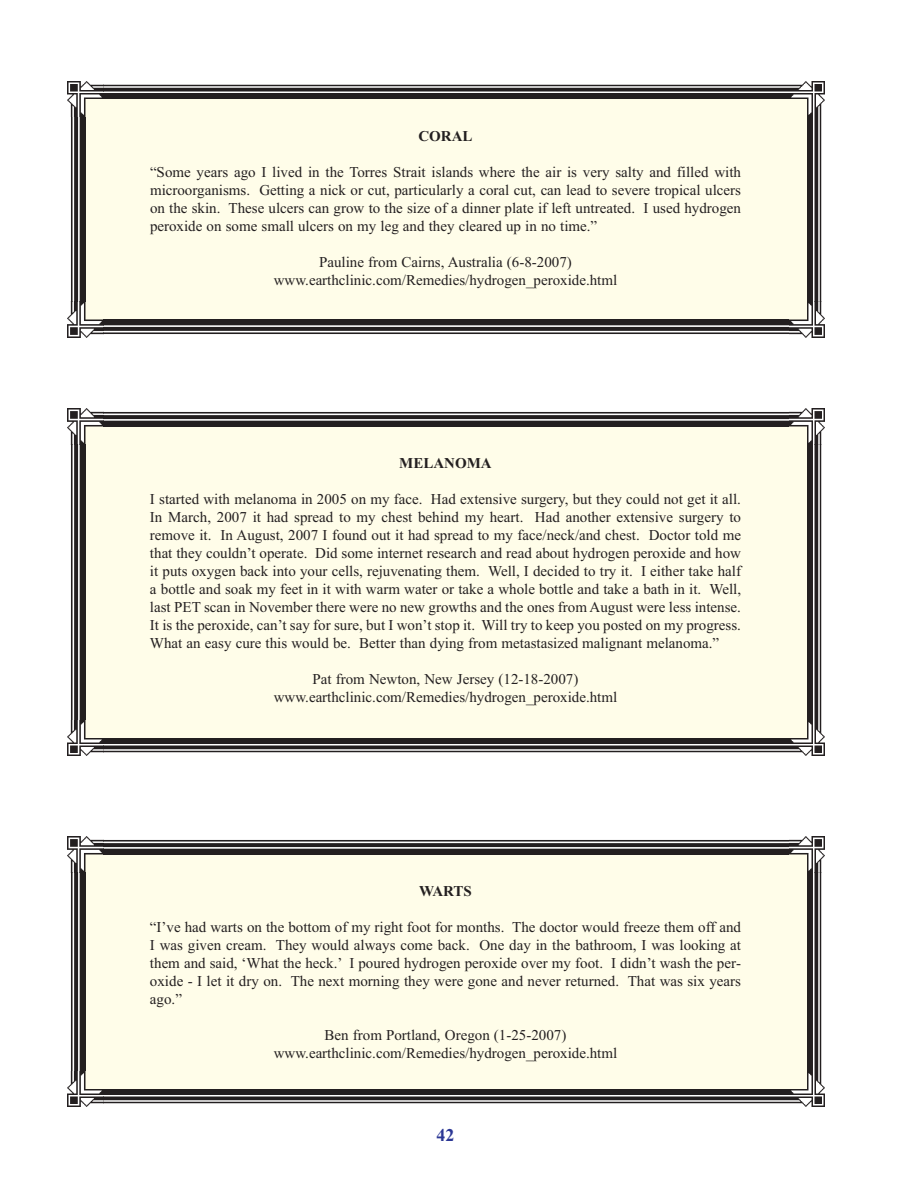
<style>
.page{position:relative;width:918px;height:1188px;background:#fff}
.page>*{position:absolute;margin:0;border:0;box-sizing:border-box;transform-origin:0 0}
.t1{font:700 18px "Times New Roman";color:#2b3795}
.t2{font:15px/18px "Times New Roman";color:#231f20;text-align:justify}
.t3{font:700 15px "Times New Roman";color:#231f20}
</style>
<div class="page">
<div style="left:86px;top:99px;width:721px;height:221px;background:#fffde9"></div>
<img style="left:68px;top:81px;width:36px;height:36px">
<img style="left:104px;top:84px;width:685px;height:15px">
<img style="left:789px;top:81px;width:36px;height:36px">
<img style="left:807px;top:117px;width:15px;height:185px">
<img style="left:789px;top:302px;width:36px;height:36px">
<img style="left:104px;top:320px;width:685px;height:14px">
<img style="left:68px;top:302px;width:36px;height:36px">
<img style="left:70px;top:117px;width:16px;height:185px">
<div style="left:86px;top:427px;width:721px;height:311px;background:#fffde9"></div>
<img style="left:68px;top:409px;width:36px;height:36px">
<img style="left:104px;top:412px;width:685px;height:15px">
<img style="left:789px;top:409px;width:36px;height:36px">
<img style="left:807px;top:445px;width:15px;height:275px">
<img style="left:789px;top:720px;width:36px;height:36px">
<img style="left:104px;top:738px;width:685px;height:15px">
<img style="left:68px;top:720px;width:36px;height:36px">
<img style="left:71px;top:445px;width:15px;height:275px">
<div style="left:86px;top:854px;width:721px;height:235px;background:#fffde9"></div>
<img style="left:68px;top:836px;width:36px;height:36px">
<img style="left:104px;top:840px;width:685px;height:14px">
<img style="left:789px;top:836px;width:36px;height:36px">
<img style="left:807px;top:872px;width:15px;height:199px">
<img style="left:789px;top:1071px;width:36px;height:36px">
<img style="left:104px;top:1089px;width:685px;height:15px">
<img style="left:68px;top:1071px;width:36px;height:36px">
<img style="left:70px;top:872px;width:16px;height:199px">
<p class="t3" style="left:418px;top:131px;width:56px">CORAL</p>
<p class="t2" style="left:150px;top:164px;width:593px">“Some years ago I lived in the Torres Strait islands where the air is very salty and filled with microorganisms. Getting a nick or cut, particularly a coral cut, can lead to severe tropical ulcers on the skin. These ulcers can grow to the size of a dinner plate if left untreated. I used hydrogen peroxide on some small ulcers on my leg and they cleared up in no time.”</p>
<p class="t2" style="left:274px;top:254px;width:345px;text-align:center">Pauline from Cairns, Australia (6-8-2007) www.earthclinic.com/Remedies/hydrogen_peroxide.html</p>
<p class="t3" style="left:399px;top:459px;width:94px">MELANOMA</p>
<p class="t2" style="left:150px;top:492px;width:593px">I started with melanoma in 2005 on my face. Had extensive surgery, but they could not get it all.<br>In March, 2007 it had spread to my chest behind my heart. Had another extensive surgery to remove it. In August, 2007 I found out it had spread to my face/neck/and chest. Doctor told me that they couldn’t operate. Did some internet research and read about hydrogen peroxide and how it puts oxygen back into your cells, rejuvenating them. Well, I decided to try it. I either take half a bottle and soak my feet in it with warm water or take a whole bottle and take a bath in it. Well, last PET scan in November there were no new growths and the ones from August were less intense.<br>It is the peroxide, can’t say for sure, but I won’t stop it. Will try to keep you posted on my progress.<br>What an easy cure this would be. Better than dying from metastasized malignant melanoma.”</p>
<p class="t2" style="left:274px;top:672px;width:345px;text-align:center">Pat from Newton, New Jersey (12-18-2007) www.earthclinic.com/Remedies/hydrogen_peroxide.html</p>
<p class="t3" style="left:419px;top:886px;width:54px">WARTS</p>
<p class="t2" style="left:150px;top:919px;width:593px">“I’ve had warts on the bottom of my right foot for months. The doctor would freeze them off and I was given cream. They would always come back. One day in the bathroom, I was looking at them and said, ‘What the heck.’ I poured hydrogen peroxide over my foot. I didn’t wash the per&shy;oxide - I let it dry on. The next morning they were gone and never returned. That was six years ago.”</p>
<p class="t2" style="left:274px;top:1027px;width:345px;text-align:center">Ben from Portland, Oregon (1-25-2007) www.earthclinic.com/Remedies/hydrogen_peroxide.html</p>
<p class="t1" style="left:436px;top:1129px;width:19px">42</p>
</div>
